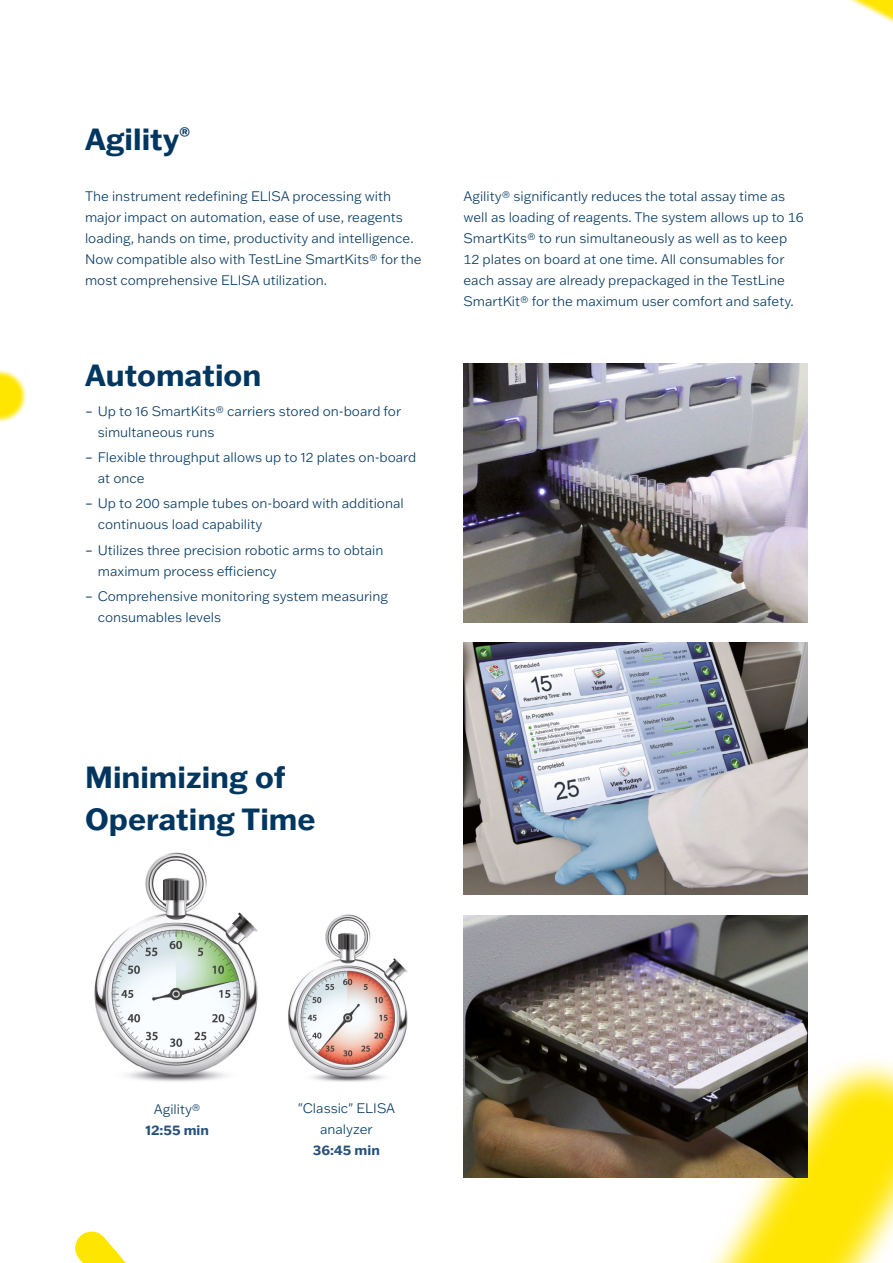
<style>
.page{position:relative;width:893px;height:1263px;background:#fff}
.page>*{position:absolute;margin:0;border:0;box-sizing:border-box;transform-origin:0 0}
.t1{font:700 30px/42px "Franklin Gothic ATF";color:#00365f}
.t2{font:300 13.5px/21px "Franklin Gothic ATF";color:#00365f}
.t3{font:700 13.5px "Franklin Gothic ATF";color:#28517a}
.s1{font-weight:400}
</style>
<div class="page">
<svg style="left:75px;top:1231px;width:51px;height:32px"></svg>
<svg style="left:834px;top:1060px;width:59px;height:11px"></svg>
<svg style="left:710px;top:1071px;width:183px;height:192px;background:#ffed4b"></svg>
<svg style="left:848px;top:0;width:45px;height:24px"></svg>
<svg style="left:0;top:369px;width:27px;height:54px"></svg>
<svg style="left:0;top:373px;width:23px;height:46px"></svg>
<img style="left:94px;top:852px;width:164px;height:230px">
<img style="left:288px;top:915px;width:120px;height:167px">
<img style="left:463px;top:642px;width:345px;height:252px">
<img style="left:463px;top:364px;width:345px;height:258px">
<img style="left:463px;top:915px;width:345px;height:263px">
<h1 class="t1" style="left:85px;top:117px;width:107px">Agility<sup>®</sup></h1>
<p class="t2" style="left:85px;top:185px;width:338px">The instrument redefining ELISA processing with major impact on automation, ease of use, reagents loading, hands on time, productivity and intelligence.<br>Now compatible also with TestLine SmartKits® for the most comprehensive ELISA utilization.</p>
<p class="t2" style="left:463px;top:185px;width:342px">Agility® significantly reduces the total assay time as well as loading of reagents. The system allows up to 16<br>SmartKits® to run simultaneously as well as to keep 12 plates on board at one time. All consumables for each assay are already prepackaged in the TestLine SmartKit® for the maximum user comfort and safety.</p>
<h1 class="t1" style="left:85px;top:354px;width:178px">Automation</h1>
<p class="t2" style="left:98px;top:400px;width:305px;text-indent:-13px"><span class="s1">–</span> Up to 16 SmartKits® carriers stored on-board for simultaneous runs</p>
<p class="t2" style="left:98px;top:446px;width:320px;text-indent:-13px"><span class="s1">–</span> Flexible throughput allows up to 12 plates on-board at once</p>
<p class="t2" style="left:98px;top:493px;width:307px;text-indent:-13px"><span class="s1">–</span> Up to 200 sample tubes on-board with additional continuous load capability</p>
<p class="t2" style="left:98px;top:539px;width:287px;text-indent:-13px"><span class="s1">–</span> Utilizes three precision robotic arms to obtain maximum process efficiency</p>
<p class="t2" style="left:98px;top:585px;width:292px;text-indent:-13px"><span class="s1">–</span> Comprehensive monitoring system measuring consumables levels</p>
<h1 class="t1" style="left:85px;top:755px;width:232px">Minimizing of<br>Operating Time</h1>
<p class="t2" style="left:154px;top:1098px;width:48px">Agility®</p>
<p class="t3" style="left:145px;top:1121px;width:65px">12:55 min</p>
<p class="t2" style="left:298px;top:1097px;width:99px;text-align:center">"Classic" ELISA analyzer</p>
<p class="t3" style="left:313px;top:1141px;width:68px">36:45 min</p>
</div>
